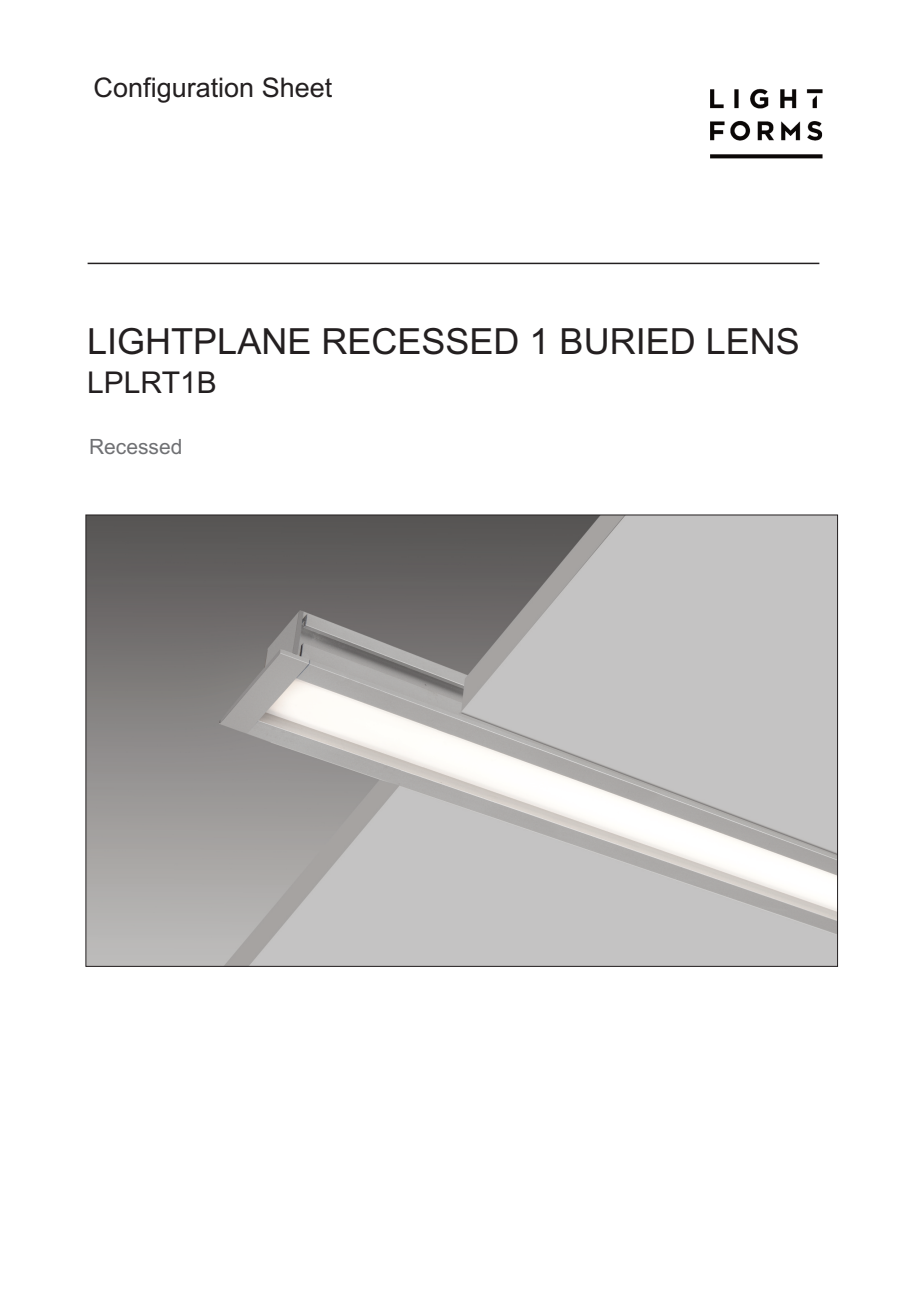
<style>
.page{position:relative;width:919px;height:1289px;background:#fff}
.page>*{position:absolute;margin:0;border:0;box-sizing:border-box;transform-origin:0 0}
.t1{font:36px "Arial";color:#231f20}
.t2{font:30px "Arial";color:#231f20}
.t3{font:27px "Arial";color:#231f20}
.t4{font:21px "Arial";color:#6f7073}
</style>
<div class="page">
<img style="left:710px;top:88px;width:113px;height:71px">
<hr style="left:88px;top:263px;width:731px;height:1px;background:#231f20">
<img style="left:88px;top:517px;width:747px;height:447px">
<p class="t3" style="left:94px;top:71px;width:240px">Configuration Sheet</p>
<p class="t1" style="left:87px;top:320px;width:714px">LIGHTPLANE RECESSED 1 BURIED LENS</p>
<p class="t2" style="left:87px;top:365px;width:131px">LPLRT1B</p>
<p class="t4" style="left:89px;top:434px;width:95px">Recessed</p>
</div>
